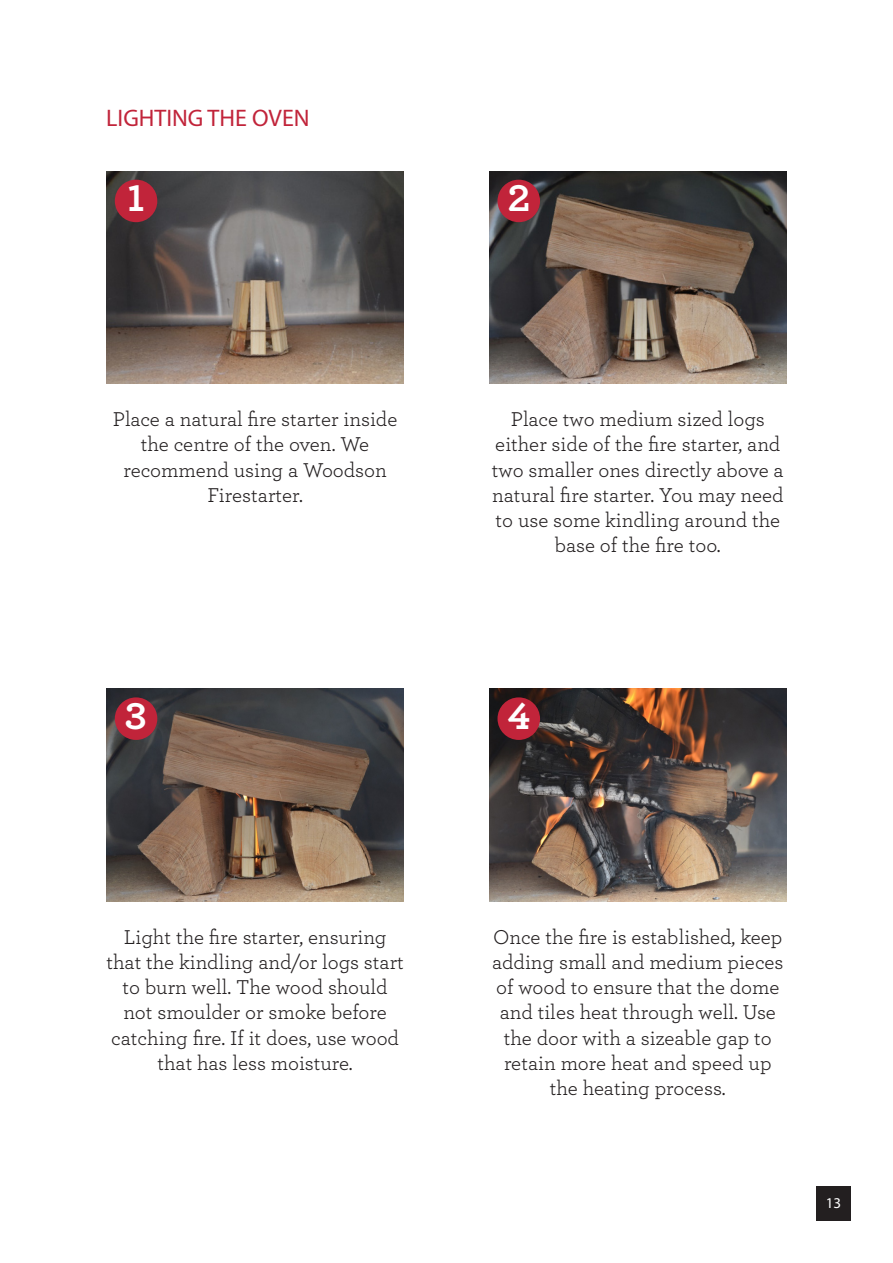
<style>
.page{position:relative;width:893px;height:1263px;background:#fff}
.page>*{position:absolute;margin:0;border:0;box-sizing:border-box;transform-origin:0 0}
.t1{font:700 39px "Archer";color:#fff}
.t2{font:24px "Myriad Pro";color:#c1243a}
.t3{font:21px/25.2px "Archer Pro";color:#231f20;text-align:center}
.t4{font:15px "Myriad Pro";color:#fff}
</style>
<div class="page">
<div style="left:816px;top:1186px;width:34px;height:34px;background:#231f20"></div>
<img style="left:106px;top:171px;width:298px;height:213px">
<div style="left:115px;top:180px;width:42px;height:42px;background:#c1243a;border-radius:50%"></div>
<img style="left:489px;top:171px;width:298px;height:213px">
<div style="left:497px;top:180px;width:43px;height:42px;background:#c1243a;border-radius:50%"></div>
<img style="left:106px;top:689px;width:298px;height:212px">
<div style="left:115px;top:697px;width:42px;height:43px;background:#c1243a;border-radius:50%"></div>
<img style="left:489px;top:689px;width:298px;height:212px">
<div style="left:497px;top:697px;width:43px;height:43px;background:#c1243a;border-radius:50%"></div>
<p class="t2" style="left:106px;top:103px;width:205px">LIGHTING THE OVEN</p>
<p class="t1" style="left:128px;top:167px;width:19px">1</p>
<p class="t1" style="left:507px;top:167px;width:24px">2</p>
<p class="t3" style="left:113px;top:405px;width:286px">Place a natural fire starter inside the centre of the oven. We recommend using a Woodson<br>Firestarter.</p>
<p class="t3" style="left:492px;top:405px;width:293px">Place two medium sized logs either side of the fire starter, and two smaller ones directly above a natural fire starter. You may need to use some kindling around the base of the fire too.</p>
<p class="t1" style="left:125px;top:685px;width:24px">3</p>
<p class="t1" style="left:507px;top:685px;width:24px">4</p>
<p class="t3" style="left:106px;top:923px;width:299px">Light the fire starter, ensuring that the kindling and/or logs start to burn well. The wood should not smoulder or smoke before catching fire. If it does, use wood that has less moisture.</p>
<p class="t3" style="left:492px;top:923px;width:293px">Once the fire is established, keep adding small and medium pieces of wood to ensure that the dome and tiles heat through well. Use the door with a sizeable gap to retain more heat and speed up the heating process.</p>
<p class="t4" style="left:826px;top:1194px;width:17px">13</p>
</div>
